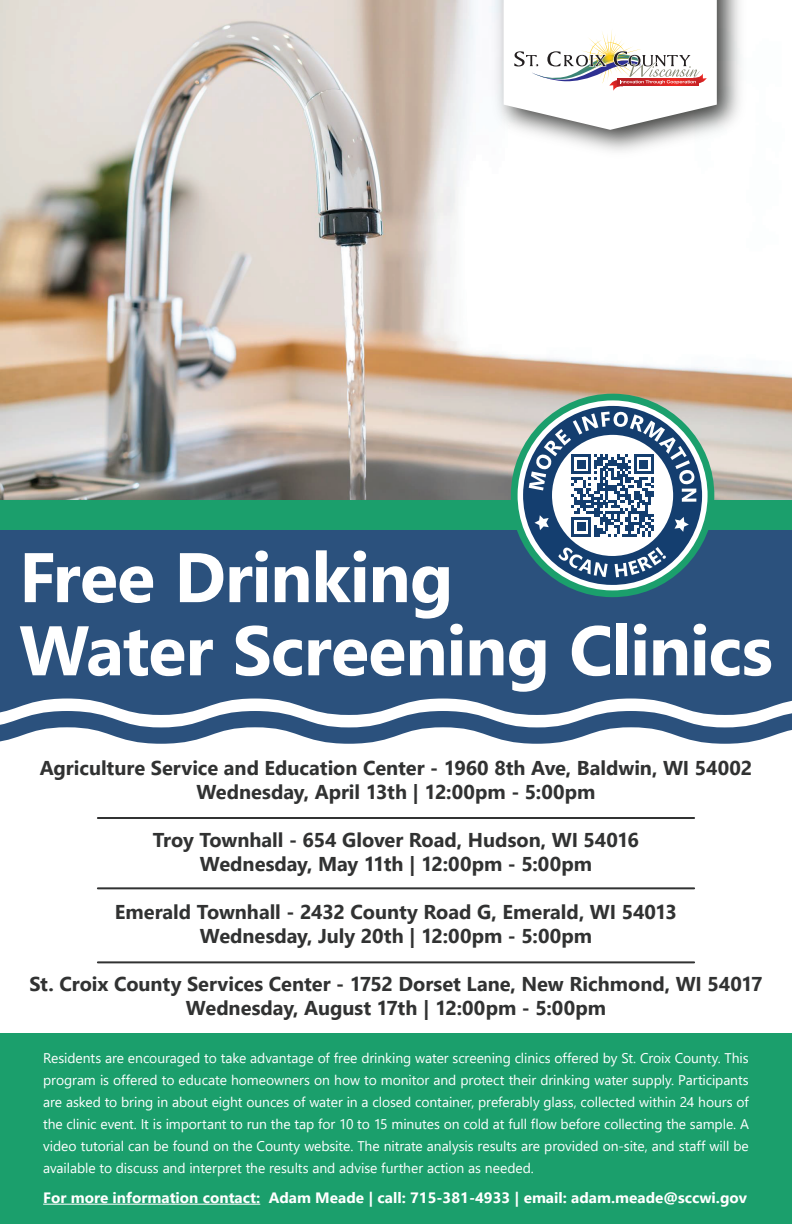
<style>
.page{position:relative;width:792px;height:1224px;background:#fff}
.page>*{position:absolute;margin:0;border:0;box-sizing:border-box;transform-origin:0 0}
.t1{font:700 70px/73.2px "Segoe UI";letter-spacing:-.015em;color:#fff}
.t2{font:700 20px/24px "Segoe UI";color:#313232;text-align:center}
.t3{font:700 15px "Segoe UI";color:#fff}
.t4{font:14px/22px "Segoe UI";color:#fff;text-align:justify}
</style>
<div class="page">
<svg style="left:0;top:715px;width:792px;height:29px"></svg>
<div style="left:0;top:530px;width:792px;height:185px;background:#2b517d"></div>
<img style="left:0;top:0;width:792px;height:501px">
<div style="left:0;top:501px;width:792px;height:29px;background:#1b9f6c"></div>
<div style="left:0;top:1034px;width:792px;height:190px;background:#1b9f6c"></div>
<hr style="left:43px;top:1204px;width:217px;height:1px;background:#fff">
<img style="left:485px;top:0;width:268px;height:166px">
<svg style="left:501px;top:0;width:219px;height:132px"></svg>
<hr style="left:98px;top:817px;width:596px;height:2px;background:#313232">
<hr style="left:98px;top:887px;width:596px;height:2px;background:#313232">
<hr style="left:98px;top:961px;width:596px;height:2px;background:#313232">
<svg style="left:511px;top:394px;width:204px;height:203px;background:#6f9894"></svg>
<svg style="left:523px;top:405px;width:180px;height:180px"></svg>
<h1 class="t1" style="left:19px;top:535px;width:755px">Free Drinking<br>Water Screening Clinics</h1>
<h2 class="t2" style="left:40px;top:755px;width:714px">Agriculture Service and Education Center - 1960 8th Ave, Baldwin, WI 54002<br>Wednesday, April 13th | 12:00pm - 5:00pm</h2>
<h2 class="t2" style="left:153px;top:827px;width:488px">Troy Townhall - 654 Glover Road, Hudson, WI 54016<br>Wednesday, May 11th | 12:00pm - 5:00pm</h2>
<h2 class="t2" style="left:115px;top:899px;width:564px">Emerald Townhall - 2432 County Road G, Emerald, WI 54013<br>Wednesday, July 20th | 12:00pm - 5:00pm</h2>
<h2 class="t2" style="left:29px;top:971px;width:735px">St. Croix County Services Center - 1752 Dorset Lane, New Richmond, WI 54017<br>Wednesday, August 17th | 12:00pm - 5:00pm</h2>
<p class="t4" style="left:43px;top:1046px;width:707px">Residents are encouraged to take advantage of free drinking water screening clinics offered by St. Croix County. This program is offered to educate homeowners on how to monitor and protect their drinking water supply. Participants are asked to bring in about eight ounces of water in a closed container, preferably glass, collected within 24 hours of the clinic event. It is important to run the tap for 10 to 15 minutes on cold at full flow before collecting the sample. A video tutorial can be found on the County website. The nitrate analysis results are provided on-site, and staff will be available to discuss and interpret the results and advise further action as needed.</p>
<p class="t3" style="left:43px;top:1183px;width:705px">For more information contact: Adam Meade | call: 715-381-4933 | email: adam.meade@sccwi.gov</p>
</div>
